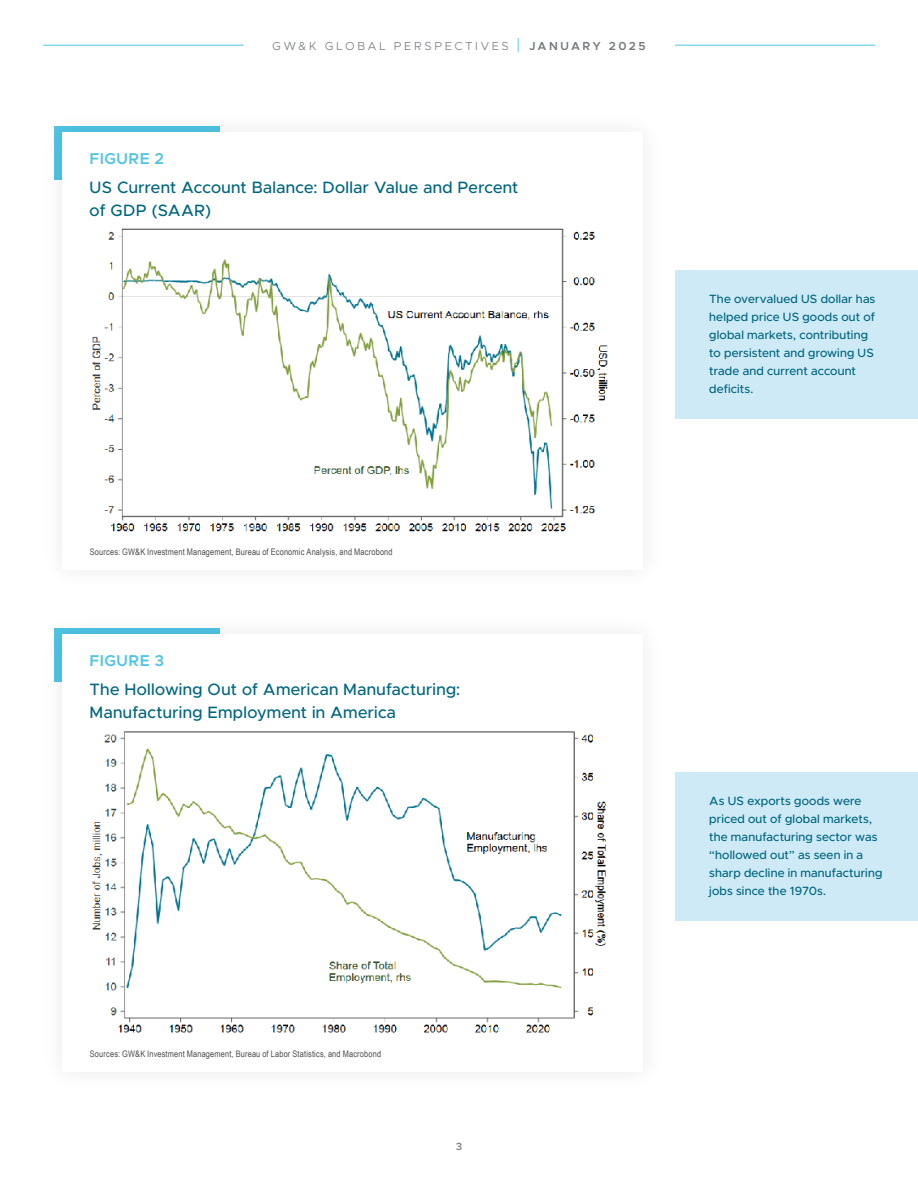
<style>
.page{position:relative;width:918px;height:1188px;background:#fff}
.page>*{position:absolute;margin:0;border:0;box-sizing:border-box;transform-origin:0 0}
.Chart_Title_-_dark_blue{font:500 16.5px/22.5px "Metropolis";letter-spacing:.02em;color:#006680}
.Chart_Number_-_All_caps__cyan{font:600 15.75px "Metropolis";letter-spacing:.03em;color:#4fc4e4}
.Chart_Caption_-_Italics{font:500 12px/18px "Metropolis";letter-spacing:.015em;color:#006680}
.t1{font:300 11.7px "Metropolis";letter-spacing:.215em;color:#73787c}
.t2{font:600 10.5px "Metropolis";color:#808285}
.Body_Copy{font:9px "Arial Narrow";letter-spacing:.02em;color:#4b4c4d}
.s1{font-size:17.4px;color:#4fc4e4}
.s2{font-weight:600}
</style>
<div class="page">
<hr style="left:43px;top:45px;width:201px;height:1px;background:#4fc4e4">
<hr style="left:675px;top:45px;width:200px;height:1px;background:#4fc4e4">
<img style="left:92px;top:229px;width:516px;height:302px">
<div style="left:675px;top:270px;width:243px;height:148px;background:#cfeaf7"></div>
<img style="left:92px;top:731px;width:514px;height:302px">
<div style="left:675px;top:772px;width:243px;height:148px;background:#cfeaf7"></div>
<p class="t1" style="left:272px;top:38px;width:375px">GW&amp;K GLOBAL PERSPECTIVES <span class="s1">|</span> <span class="s2">JANUARY 2025</span></p>
<p class="Chart_Number_-_All_caps__cyan" style="left:90px;top:149px;width:76px">FIGURE 2</p>
<p class="Chart_Title_-_dark_blue" style="left:90px;top:176px;width:430px">US Current Account Balance: Dollar Value and Percent of GDP (SAAR)</p>
<p class="Body_Copy" style="left:90px;top:545px;width:304px">Sources: GW&amp;K Investment Management, Bureau of Economic Analysis, and Macrobond</p>
<p class="Chart_Number_-_All_caps__cyan" style="left:90px;top:651px;width:76px">FIGURE 3</p>
<p class="Chart_Title_-_dark_blue" style="left:90px;top:678px;width:372px">The Hollowing Out of American Manufacturing:<br>Manufacturing Employment in America</p>
<p class="Body_Copy" style="left:90px;top:1047px;width:293px">Sources: GW&amp;K Investment Management, Bureau of Labor Statistics, and Macrobond</p>
<p class="t2" style="left:456px;top:1140px;width:8px">3</p>
<p class="Chart_Caption_-_Italics" style="left:709px;top:290px;width:168px">The overvalued US dollar has helped price US goods out of global markets, contributing to persistent and growing US trade and current account deficits.</p>
<p class="Chart_Caption_-_Italics" style="left:709px;top:792px;width:175px">As US exports goods were priced out of global markets, the manufacturing sector was “hollowed out” as seen in a sharp decline in manufacturing jobs since the 1970s.</p>
</div>
